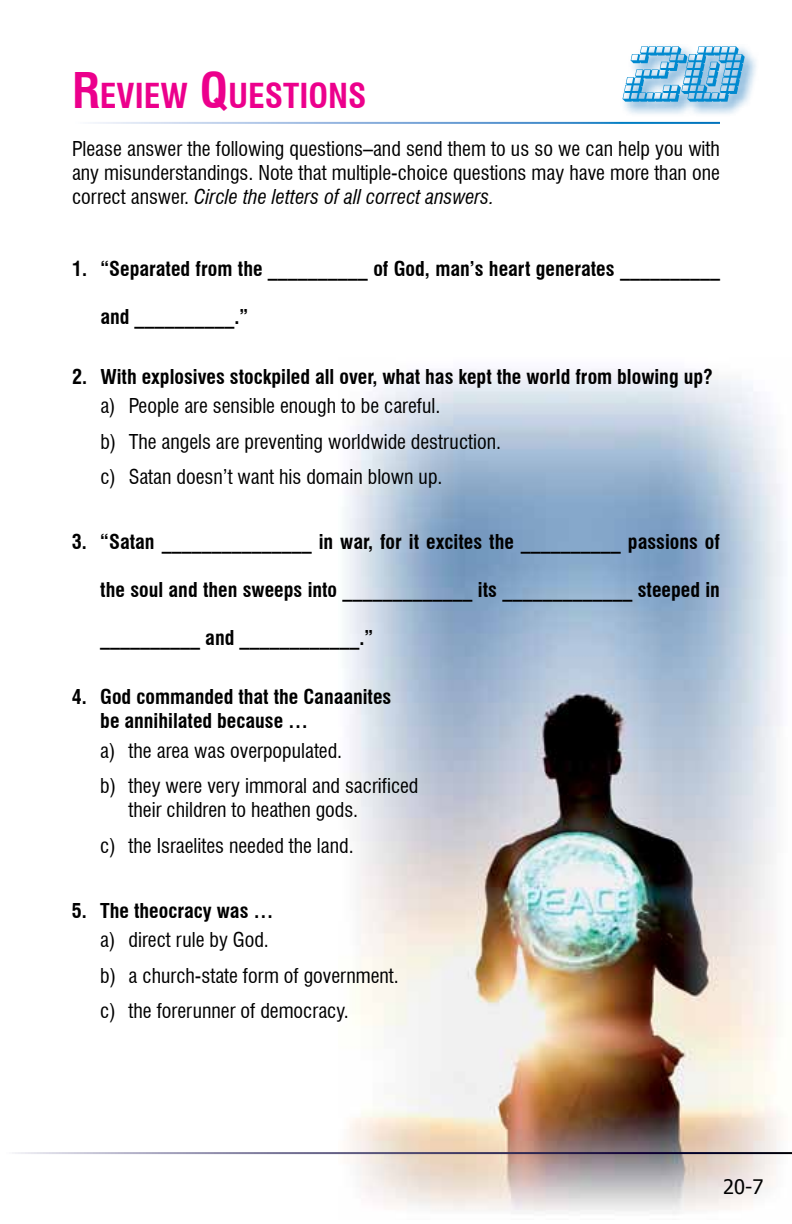
<style>
.page{position:relative;width:792px;height:1224px;background:#fff}
.page>*{position:absolute;margin:0;border:0;box-sizing:border-box;transform-origin:0 0}
.t1{font:700 condensed 33.6px "Swiss 721 BT";color:#ec008c}
.t2{font:condensed 20px/35.4px "Swiss 721 BT";color:#000}
.t3{font:700 condensed 20px/24px "Swiss 721 BT";color:#000}
.t4{font:20px "Tahoma";color:#000}
.s1{font-size:48px}
.s2{font-style:italic}
</style>
<div class="page">
<img style="left:338px;top:369px;width:454px;height:845px">
<hr style="left:2px;top:1152px;width:790px;height:2px;background:#fff">
<div style="left:618px;top:42px;width:141px;height:75px;background:#0066b3;opacity:.75"></div>
<svg style="left:622px;top:46px;width:123px;height:56px;background:#85c1e3"></svg>
<h1 class="t1" style="left:72px;top:76px;width:296px"><span class="s1">R</span>EVIEW <span class="s1">Q</span>UESTIONS</h1>
<p class="t2" style="left:72px;top:137px;width:649px;line-height:24px;text-align:justify">Please answer the following questions–and send them to us so we can help you with any misunderstandings. Note that multiple-choice questions may have more than one correct answer. <span class="s2">Circle the letters of all correct answers.</span></p>
<p class="t3" style="left:72px;top:257px;width:649px">1. “Separated from the __________ of God, man’s heart generates __________</p>
<p class="t3" style="left:100px;top:305px;width:149px">and __________.”</p>
<p class="t3" style="left:72px;top:365px;width:642px">2. With explosives stockpiled all over, what has kept the world from blowing up?</p>
<p class="t2" style="left:100px;top:388px;width:402px">a) People are sensible enough to be careful.<br>b) The angels are preventing worldwide destruction. c) Satan doesn’t want his domain blown up.</p>
<p class="t3" style="left:72px;top:530px;width:650px">3. “Satan _______________ in war, for it excites the __________ passions of</p>
<p class="t3" style="left:100px;top:578px;width:621px">the soul and then sweeps into _____________ its _____________ steeped in</p>
<p class="t3" style="left:100px;top:626px;width:274px">__________ and ____________.”</p>
<p class="t3" style="left:100px;top:685px;width:293px;text-indent:-28px">4. God commanded that the Canaanites be annihilated because …</p>
<p class="t2" style="left:100px;top:733px;width:320px">a) the area was overpopulated.<br>b) they were very immoral and sacrificed</p>
<p class="t2" style="left:100px;top:793px;width:260px;text-align:right">their children to heathen gods.<br>c) the Israelites needed the land.</p>
<p class="t3" style="left:72px;top:899px;width:203px">5. The theocracy was …</p>
<p class="t2" style="left:100px;top:923px;width:300px">a) direct rule by God.<br>b) a church-state form of government. c) the forerunner of democracy.</p>
<p class="t4" style="left:723px;top:1174px;width:42px">20-7</p>
</div>
